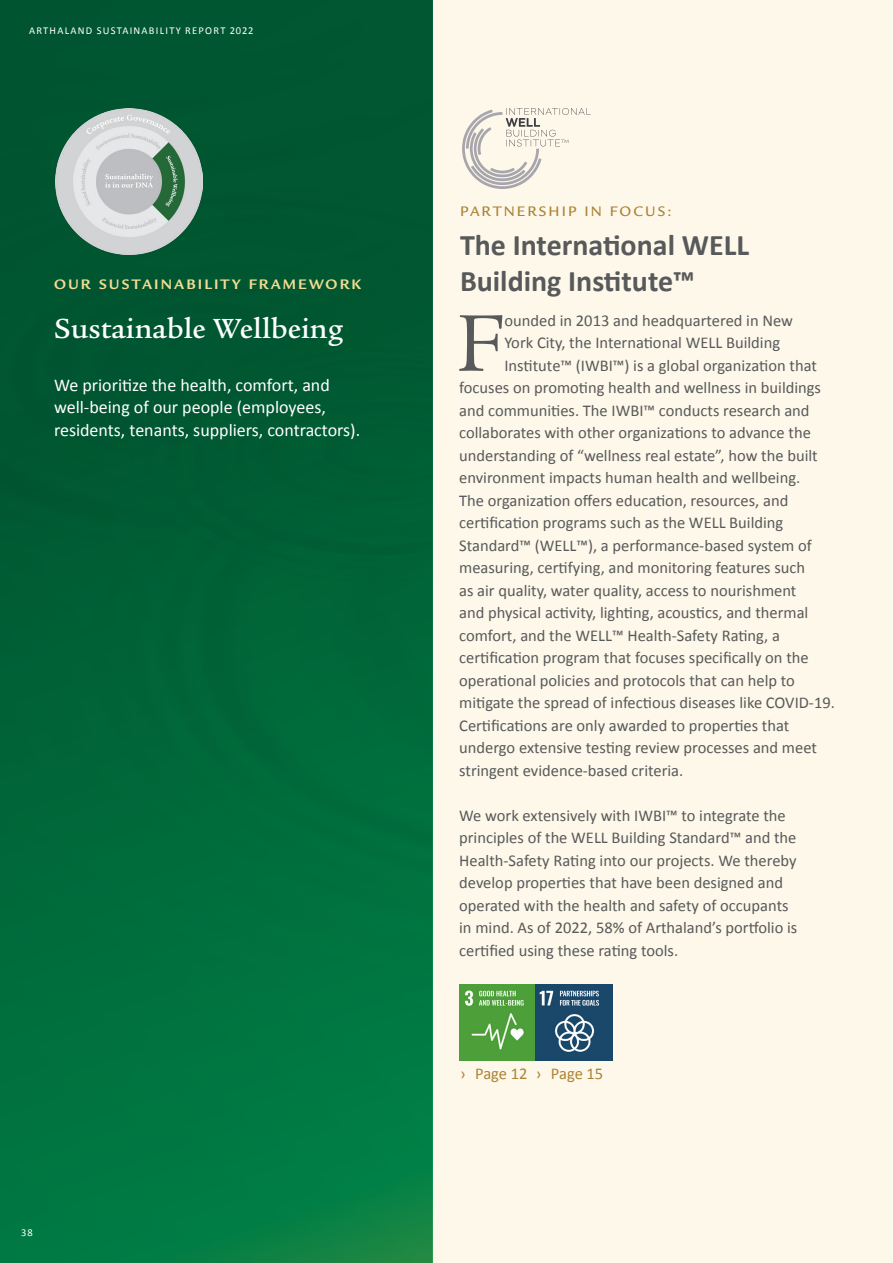
<style>
.page{position:relative;width:893px;height:1263px;background:#fff}
.page>*{position:absolute;margin:0;border:0;box-sizing:border-box;transform-origin:0 0}
.t1{font:87.3px "Legacy Serif Std";color:#58595b}
.t2{font:700 30px "Calibri";color:#58595b}
.t3{font:500 30px "Legacy Serif Std";color:#fff}
.t4{font:18px/22.5px "Calibri";color:#fff}
.t5{font:16.5px/22.5px "Calibri";color:#58595b}
.t6{font:16.5px "Calibri";letter-spacing:-.005em;color:#ac8336}
.t7{font:700 15px "Legacy Sans Std";letter-spacing:.14em;color:#f3dc93}
.t8{font:500 15px "Legacy Sans Std";letter-spacing:.14em;color:#ac8336}
.t9{font:10.5px "Calibri";letter-spacing:.12em;color:#fff}
</style>
<div class="page">
<div style="left:0;top:0;width:433px;height:1263px;background:linear-gradient(to bottom,#004e2c,#017c44)"></div>
<div style="left:433px;top:0;width:460px;height:1263px;background:#fdf8e9"></div>
<img style="left:55px;top:108px;width:147px;height:147px">
<svg style="left:462px;top:108px;width:129px;height:81px"></svg>
<img style="left:460px;top:985px;width:152px;height:76px">
<p class="t9" style="left:29px;top:24px;width:226px">ARTHALAND SUSTAINABILITY REPORT 2022</p>
<p class="t8" style="left:460px;top:203px;width:213px">PARTNERSHIP IN FOCUS:</p>
<h2 class="t2" style="left:460px;top:226px;width:291px">The International WELL</h2>
<p class="t7" style="left:54px;top:276px;width:308px">OUR SUSTAINABILITY FRAMEWORK</p>
<h2 class="t2" style="left:460px;top:262px;width:236px">Building Institute™</h2>
<h2 class="t3" style="left:54px;top:312px;width:291px">Sustainable Wellbeing</h2>
<p class="t4" style="left:54px;top:373px;width:308px">We prioritize the health, comfort, and well-being of our people (employees, residents, tenants, suppliers, contractors).</p>
<p class="t9" style="left:21px;top:1225px;width:13px">38</p>
<h1 class="t1" style="left:456px;top:294px;width:50px">F</h1>
<p class="t5" style="left:504px;top:309px;width:290px">ounded in 2013 and headquartered in New</p>
<p class="t5" style="left:504px;top:332px;width:277px">York City, the International WELL Building</p>
<p class="t5" style="left:504px;top:354px;width:314px">Institute™ (IWBI™) is a global organization that</p>
<p class="t5" style="left:459px;top:377px;width:363px">focuses on promoting health and wellness in buildings</p>
<p class="t5" style="left:459px;top:399px;width:352px">and communities. The IWBI™ conducts research and</p>
<p class="t5" style="left:459px;top:422px;width:353px">collaborates with other organizations to advance the</p>
<p class="t5" style="left:459px;top:444px;width:360px">understanding of “wellness real estate”, how the built</p>
<p class="t5" style="left:459px;top:467px;width:343px">environment impacts human health and wellbeing.</p>
<p class="t5" style="left:459px;top:489px;width:331px">The organization offers education, resources, and</p>
<p class="t5" style="left:459px;top:512px;width:326px">certification programs such as the WELL Building</p>
<p class="t5" style="left:459px;top:534px;width:354px">Standard™ (WELL™), a performance-based system of</p>
<p class="t5" style="left:459px;top:557px;width:347px">measuring, certifying, and monitoring features such</p>
<p class="t5" style="left:459px;top:579px;width:339px">as air quality, water quality, access to nourishment</p>
<p class="t5" style="left:459px;top:602px;width:351px">and physical activity, lighting, acoustics, and thermal</p>
<p class="t5" style="left:459px;top:624px;width:322px">comfort, and the WELL™ Health-Safety Rating, a</p>
<p class="t5" style="left:459px;top:647px;width:351px">certification program that focuses specifically on the</p>
<p class="t5" style="left:459px;top:669px;width:337px">operational policies and protocols that can help to</p>
<p class="t5" style="left:459px;top:692px;width:377px">mitigate the spread of infectious diseases like COVID-19.</p>
<p class="t5" style="left:459px;top:714px;width:332px">Certifications are only awarded to properties that</p>
<p class="t5" style="left:459px;top:737px;width:359px">undergo extensive testing review processes and meet</p>
<p class="t5" style="left:459px;top:759px;width:226px">stringent evidence-based criteria.</p>
<p class="t5" style="left:459px;top:804px;width:340px">We work extensively with IWBI™ to integrate the principles of the WELL Building Standard™ and the Health-Safety Rating into our projects. We thereby develop properties that have been designed and operated with the health and safety of occupants in mind. As of 2022, 58% of Arthaland’s portfolio is certified using these rating tools.</p>
<p class="t6" style="left:460px;top:1063px;width:145px">› Page 12 › Page 15</p>
</div>
